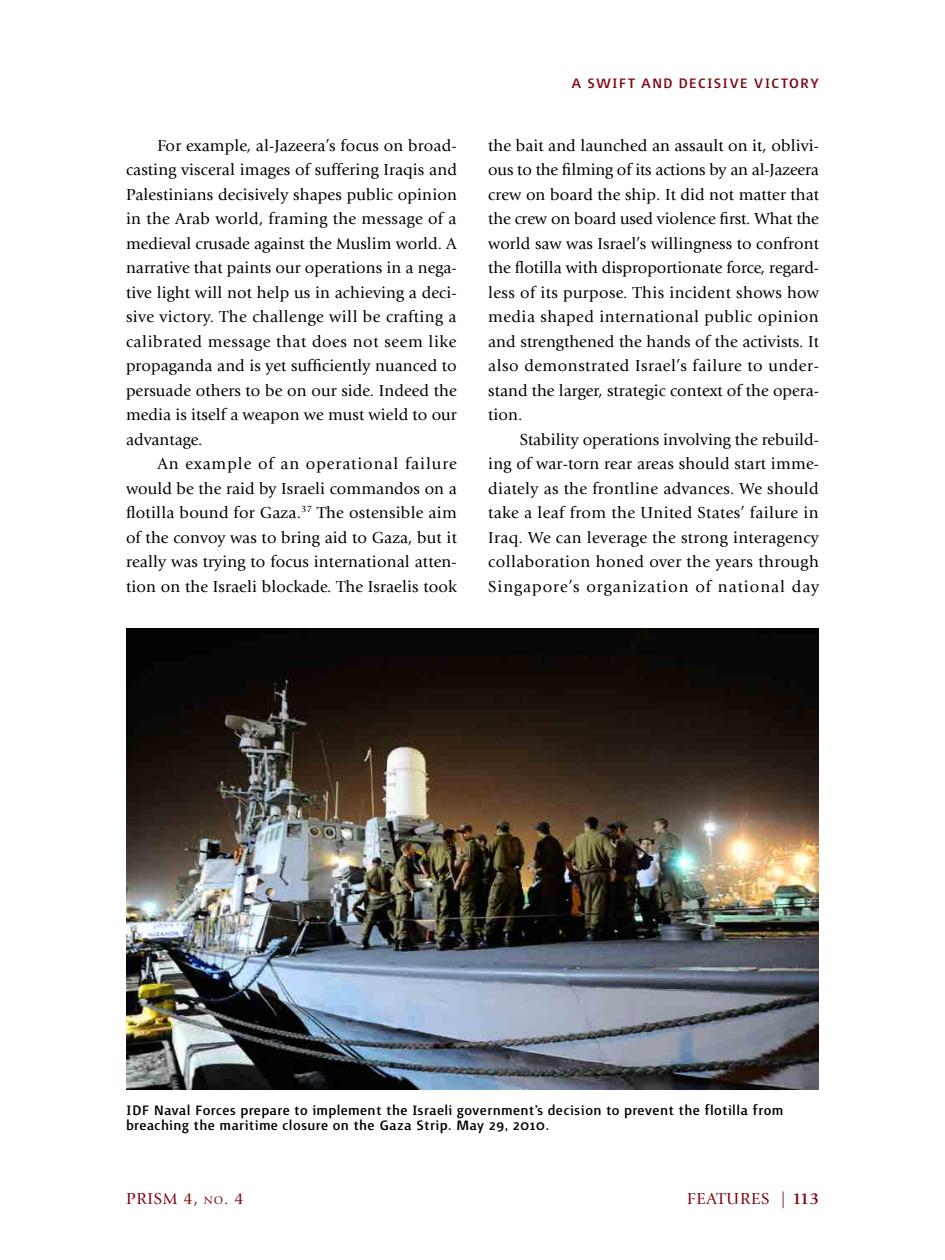
<style>
.page{position:relative;width:945px;height:1260px;background:#fff}
.page>*{position:absolute;margin:0;border:0;box-sizing:border-box;transform-origin:0 0}
.Caption_Black{font:500 17.5px/15.8px "Surface";letter-spacing:.02em;color:#000}
.t1{font:500 17.5px "Surface";letter-spacing:.07em;color:#7f0814}
.Body_TXT{font:16.62px/24.5px "Giovanni Std";letter-spacing:.01em;color:#000;text-align:justify}
.t2{font:16.62px "Giovanni Std";letter-spacing:.05em;color:#7f0814}
.s1{font-size:11.72px}
.s2{font-weight:700}
</style>
<div class="page">
<img style="left:126px;top:628px;width:693px;height:461px">
<p class="Body_TXT" style="left:126px;top:133px;width:332px;text-indent:32px">For example, al-Jazeera’s focus on broad&shy;casting visceral images of suffering Iraqis and Palestinians decisively shapes public opinion in the Arab world, framing the message of a medieval crusade against the Muslim world. A narrative that paints our operations in a nega&shy;tive light will not help us in achieving a deci&shy;sive victory. The challenge will be crafting a calibrated message that does not seem like propaganda and is yet sufficiently nuanced to persuade others to be on our side. Indeed the media is itself a weapon we must wield to our advantage.</p>
<p class="Body_TXT" style="left:126px;top:451px;width:332px;text-indent:32px">An example of an operational failure would be the raid by Israeli commandos on a flotilla bound for Gaza.<sup>37</sup> The ostensible aim of the convoy was to bring aid to Gaza, but it really was trying to focus international atten&shy;tion on the Israeli blockade. The Israelis took</p>
<p class="t1" style="left:571px;top:75px;width:249px">A SWIFT AND DECISIVE VICTORY</p>
<p class="Body_TXT" style="left:488px;top:133px;width:332px">the bait and launched an assault on it, oblivi&shy;ous to the filming of its actions by an al‑Jazeera crew on board the ship. It did not matter that the crew on board used violence first. What the world saw was Israel’s willingness to confront the flotilla with disproportionate force, regard&shy;less of its purpose. This incident shows how media shaped international public opinion and strengthened the hands of the activists. It also demonstrated Israel’s failure to under&shy;stand the larger, strategic context of the opera&shy;tion.</p>
<p class="Body_TXT" style="left:488px;top:427px;width:332px;text-indent:32px">Stability operations involving the rebuild&shy;ing of war-torn rear areas should start imme&shy;diately as the frontline advances. We should take a leaf from the United States’ failure in Iraq. We can leverage the strong interagency collaboration honed over the years through Singapore’s organization of national day</p>
<p class="Caption_Black" style="left:126px;top:1102px;width:659px">IDF Naval Forces prepare to implement the Israeli government’s decision to prevent the flotilla from breaching the maritime closure on the Gaza Strip. May 29, 2010.</p>
<p class="t2" style="left:126px;top:1189px;width:119px">PRISM 4, <span class="s1">no</span>. 4</p>
<p class="t2" style="left:687px;top:1189px;width:133px">FEATURES | <span class="s2">113</span></p>
</div>
